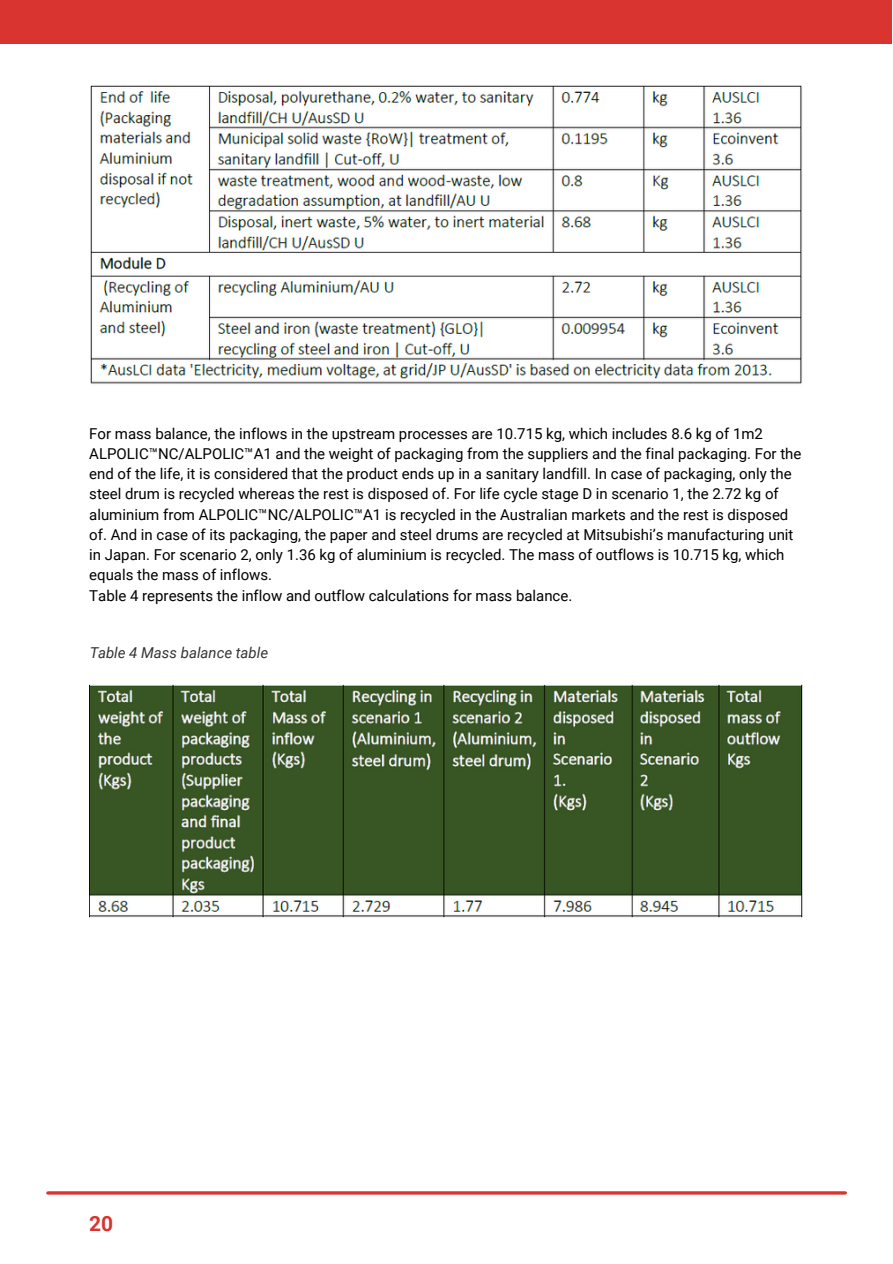
<style>
.page{position:relative;width:893px;height:1264px;background:#fff}
.page>*{position:absolute;margin:0;border:0;box-sizing:border-box;transform-origin:0 0}
.t1{font:700 21px "Roboto";color:#d9342f}
.t2{font:15px/20.2px "Roboto";color:#000}
.t3{font:italic 15px "Roboto";color:#000}
</style>
<div class="page">
<hr style="left:48px;top:1191px;width:797px;height:3px;background:#d9342f">
<div style="left:0;top:0;width:891px;height:44px;background:#d9342f"></div>
<img style="left:90px;top:85px;width:712px;height:299px">
<img style="left:89px;top:685px;width:713px;height:233px">
<p class="t2" style="left:89px;top:423px;width:713px">For mass balance, the inflows in the upstream processes are 10.715 kg, which includes 8.6 kg of 1m2<br>ALPOLIC™NC/ALPOLIC™A1 and the weight of packaging from the suppliers and the final packaging. For the end of the life, it is considered that the product ends up in a sanitary landfill. In case of packaging, only the steel drum is recycled whereas the rest is disposed of. For life cycle stage D in scenario 1, the 2.72 kg of aluminium from ALPOLIC™NC/ALPOLIC™A1 is recycled in the Australian markets and the rest is disposed of. And in case of its packaging, the paper and steel drums are recycled at Mitsubishi’s manufacturing unit in Japan. For scenario 2, only 1.36 kg of aluminium is recycled. The mass of outflows is 10.715 kg, which equals the mass of inflows.<br>Table 4 represents the inflow and outflow calculations for mass balance.</p>
<p class="t3" style="left:89px;top:644px;width:180px">Table 4 Mass balance table</p>
<h1 class="t1" style="left:89px;top:1211px;width:26px">20</h1>
</div>
